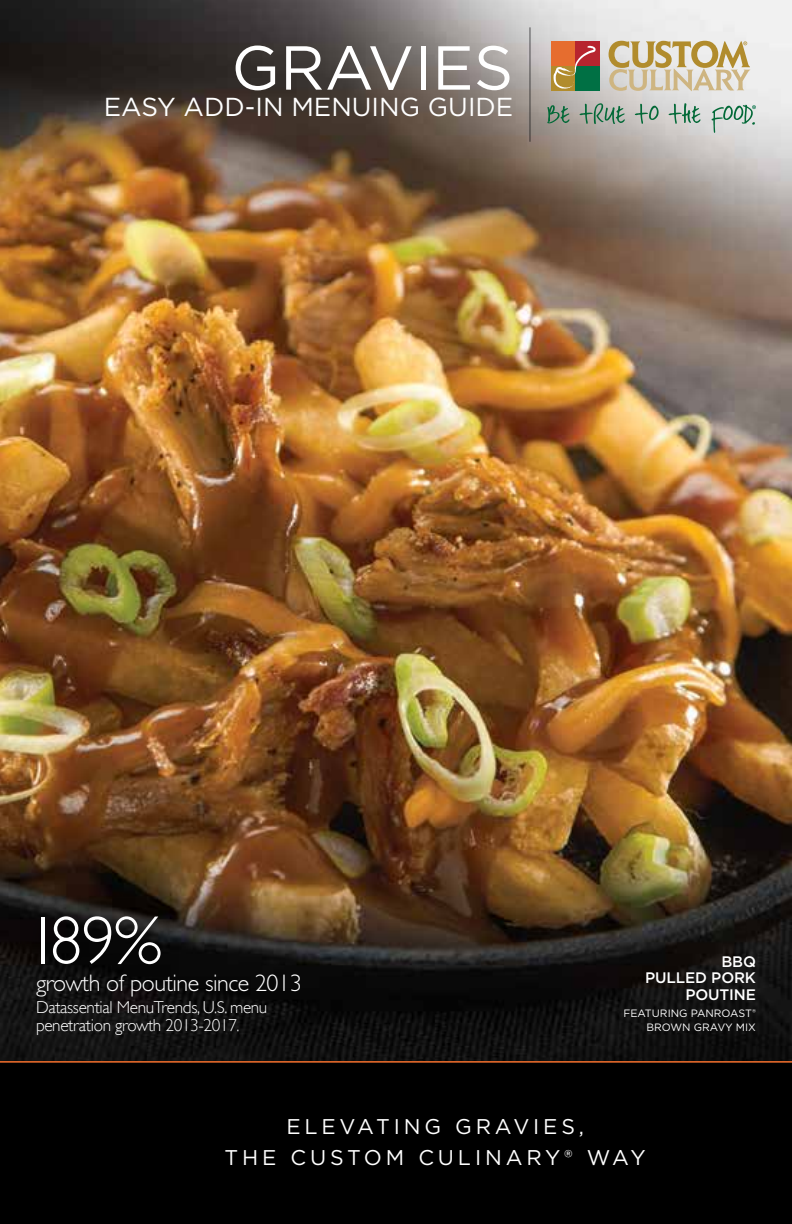
<style>
.page{position:relative;width:792px;height:1224px;background:#fff}
.page>*{position:absolute;margin:0;border:0;box-sizing:border-box;transform-origin:0 0}
.t1{font:300 68px "Gill Sans Std";color:#fff}
.t2{font:62px "Gotham";color:#fff}
.t3{font:26px "Gotham";color:#fff}
.t4{font:300 24px "Gill Sans Std";letter-spacing:-.02em;color:#fff}
.t5{font:21.4px/31px "Gotham";letter-spacing:.18em;color:#fff;text-align:center}
.t6{font:300 17.2px/18px "Gill Sans";letter-spacing:-.02em;color:#fff}
.t7{font:500 15.2px/16.8px "Gotham";letter-spacing:-.01em;color:#fff;text-align:right}
.t8{font:10.6px/13.6px "Gotham";color:#fff;text-align:right}
.s1{font-size:9.8px}
</style>
<div class="page">
<img style="left:0;top:0;width:792px;height:1061px">
<div style="left:0;top:1062px;width:792px;height:162px;background:#000"></div>
<div style="left:551px;top:66px;width:25px;height:24px;background:#b18c2d"></div>
<div style="left:575px;top:66px;width:25px;height:24px;background:#007044"></div>
<div style="left:551px;top:41px;width:25px;height:25px;background:#e66d2f"></div>
<div style="left:575px;top:41px;width:25px;height:25px;background:#b7252f"></div>
<svg style="left:553px;top:46px;width:43px;height:43px"></svg>
<svg style="left:547px;top:105px;width:22px;height:18px"></svg>
<svg style="left:580px;top:103px;width:45px;height:21px"></svg>
<svg style="left:635px;top:104px;width:24px;height:20px"></svg>
<svg style="left:669px;top:103px;width:31px;height:21px"></svg>
<svg style="left:609px;top:41px;width:141px;height:50px"></svg>
<svg style="left:712px;top:105px;width:44px;height:28px"></svg>
<hr style="left:530px;top:27px;width:1px;height:115px;background:#636466">
<hr style="left:0;top:1061px;width:792px;height:2px;background:#f3702e">
<div style="left:19px;top:895px;width:162px;height:91px;background:#000;opacity:.98"></div>
<h2 class="t2" style="left:231px;top:28px;width:283px">GRAVIES</h2>
<h3 class="t3" style="left:104px;top:90px;width:411px">EASY ADD-IN MENUING GUIDE</h3>
<h1 class="t1" style="left:26px;top:902px;width:137px">189%</h1>
<h3 class="t4" style="left:36px;top:970px;width:267px">growth of poutine since 2013</h3>
<p class="t6" style="left:36px;top:998px;width:233px">Datassential MenuTrends, U.S. menu penetration growth 2013-2017.</p>
<p class="t7" style="left:645px;top:953px;width:112px">BBQ<br>PULLED PORK<br>POUTINE</p>
<p class="t8" style="left:623px;top:1006px;width:134px">FEATURING PANROAST<span class="s1">®<br></span>BROWN GRAVY MIX</p>
<p class="t5" style="left:225px;top:1110px;width:423px">ELEVATING GRAVIES,<br>THE CUSTOM CULINARY® WAY</p>
</div>
